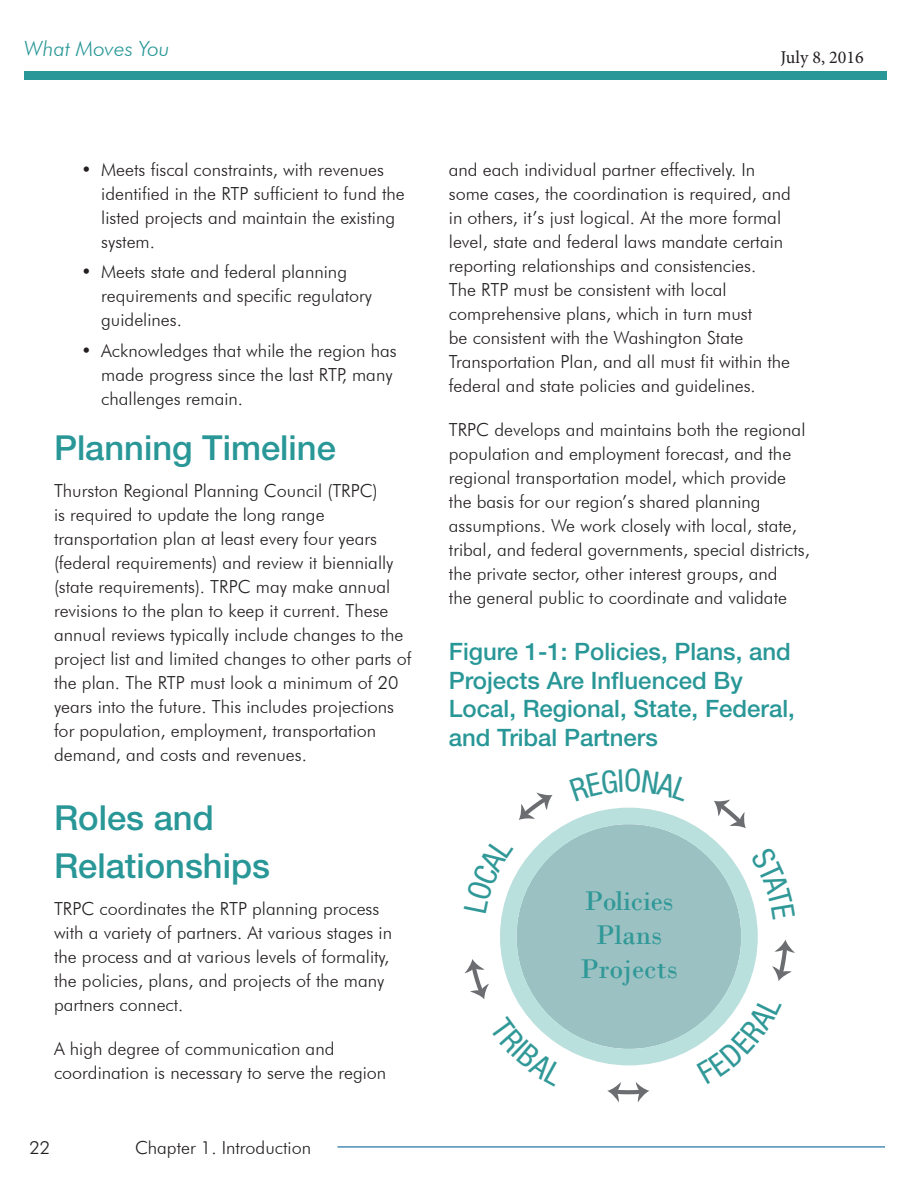
<style>
.page{position:relative;width:918px;height:1188px;background:#fff}
.page>*{position:absolute;margin:0;border:0;box-sizing:border-box;transform-origin:0 0}
.t1{font:500 34.5px/48px "Helvetica Neue LT Std";color:#299797}
.t2{font:28.35px/34px "Bodoni";color:#319898;text-align:center}
.Figure_Heading{font:500 24px/28.5px "Helvetica Neue LT Std";color:#299797}
.t3{font:italic 300 21px "Futura BT";color:#299797}
.Body_Paragraph{font:300 18px/24px "Futura BT";color:#231f20}
.t4{font:18px "Minion Pro";color:#231f20}
</style>
<div class="page">
<div style="left:24px;top:71px;width:863px;height:9px;background:#299797"></div>
<hr style="left:338px;top:1146px;width:547px;height:1px;background:#10689b">
<svg style="left:607px;top:1082px;width:42px;height:20px"></svg>
<svg style="left:714px;top:800px;width:16px;height:8px"></svg>
<svg style="left:521px;top:792px;width:32px;height:16px"></svg>
<svg style="left:772px;top:940px;width:23px;height:41px"></svg>
<svg style="left:464px;top:959px;width:25px;height:40px"></svg>
<svg style="left:500px;top:808px;width:258px;height:257px;background:#adcece"></svg>
<svg style="left:751px;top:847px;width:7px;height:72px"></svg>
<svg style="left:697px;top:995px;width:61px;height:70px"></svg>
<svg style="left:500px;top:1016px;width:65px;height:49px"></svg>
<svg style="left:500px;top:836px;width:13px;height:77px"></svg>
<p class="t3" style="left:24px;top:36px;width:147px">What Moves You</p>
<p class="t4" style="left:781px;top:45px;width:85px">July 8, 2016</p>
<p class="Body_Paragraph" style="left:101px;top:157px;width:305px;text-indent:-20px">• Meets fiscal constraints, with revenues identified in the RTP sufficient to fund the listed projects and maintain the existing system.</p>
<p class="Body_Paragraph" style="left:101px;top:260px;width:272px;text-indent:-20px">• Meets state and federal planning requirements and specific regulatory guidelines.</p>
<p class="Body_Paragraph" style="left:101px;top:339px;width:297px;text-indent:-20px">• Acknowledges that while the region has made progress since the last RTP, many challenges remain.</p>
<h1 class="t1" style="left:54px;top:423px;width:283px">Planning Timeline</h1>
<p class="Body_Paragraph" style="left:54px;top:479px;width:359px">Thurston Regional Planning Council (TRPC)<br>is required to update the long range transportation plan at least every four years (federal requirements) and review it biennially (state requirements). TRPC may make annual revisions to the plan to keep it current. These annual reviews typically include changes to the project list and limited changes to other parts of the plan. The RTP must look a minimum of 20 years into the future. This includes projections for population, employment, transportation demand, and costs and revenues.</p>
<h1 class="t1" style="left:54px;top:793px;width:218px">Roles and<br>Relationships</h1>
<p class="Body_Paragraph" style="left:54px;top:897px;width:340px">TRPC coordinates the RTP planning process with a variety of partners. At various stages in the process and at various levels of formality, the policies, plans, and projects of the many partners connect.</p>
<p class="Body_Paragraph" style="left:54px;top:1037px;width:334px">A high degree of communication and coordination is necessary to serve the region</p>
<p class="Body_Paragraph" style="left:29px;top:1135px;width:22px">22</p>
<p class="Body_Paragraph" style="left:135px;top:1135px;width:178px">Chapter 1. Introduction</p>
<p class="Body_Paragraph" style="left:449px;top:157px;width:344px">and each individual partner effectively. In some cases, the coordination is required, and in others, it’s just logical. At the more formal level, state and federal laws mandate certain reporting relationships and consistencies.<br>The RTP must be consistent with local comprehensive plans, which in turn must<br>be consistent with the Washington State Transportation Plan, and all must fit within the federal and state policies and guidelines.</p>
<p class="Body_Paragraph" style="left:449px;top:417px;width:363px">TRPC develops and maintains both the regional population and employment forecast, and the regional transportation model, which provide the basis for our region’s shared planning assumptions. We work closely with local, state, tribal, and federal governments, special districts, the private sector, other interest groups, and<br>the general public to coordinate and validate</p>
<p class="Figure_Heading" style="left:449px;top:637px;width:347px">Figure 1-1: Policies, Plans, and<br>Projects Are Influenced By<br>Local, Regional, State, Federal, and Tribal Partners</p>
<h2 class="t2" style="left:580px;top:884px;width:99px">Policies<br>Plans<br>Projects</h2>
</div>
